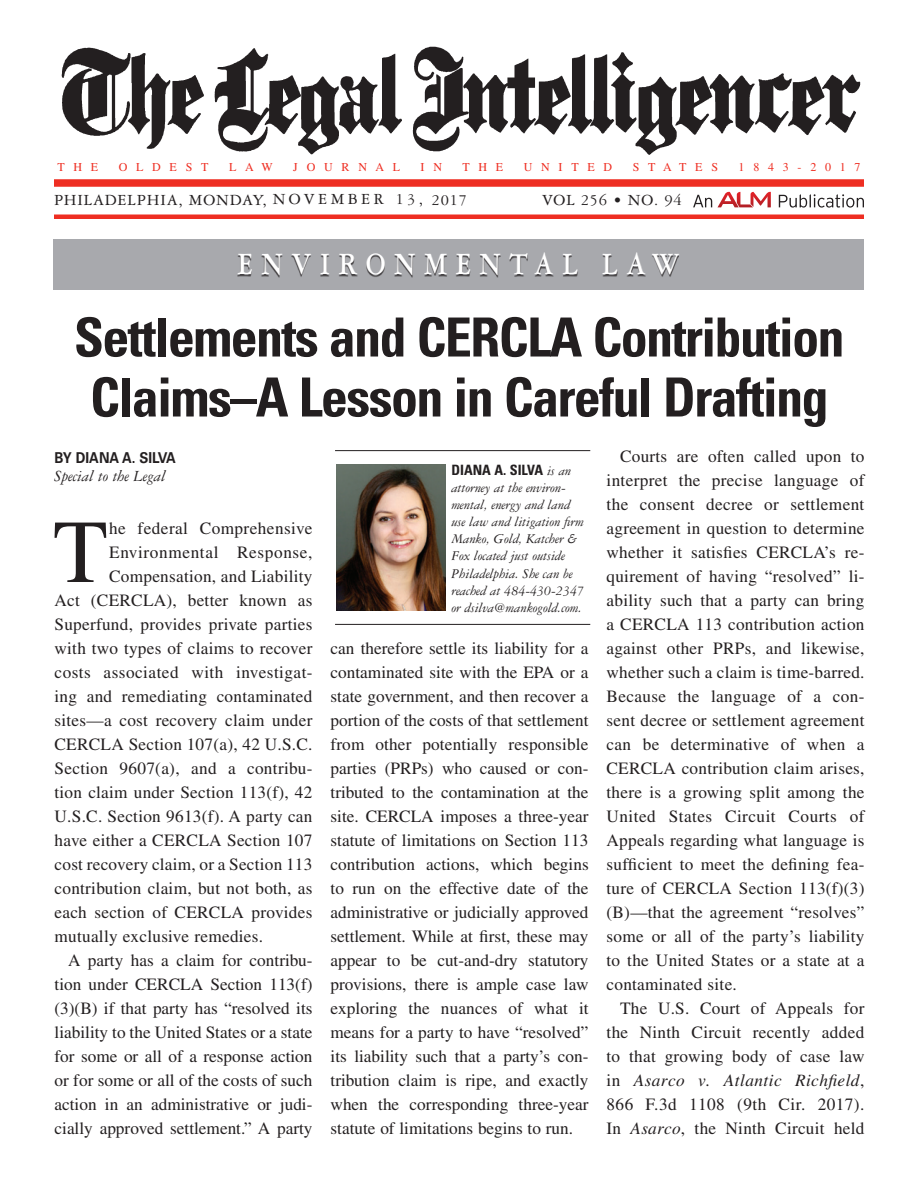
<style>
.page{position:relative;width:918px;height:1188px;background:#fff}
.page>*{position:absolute;margin:0;border:0;box-sizing:border-box;transform-origin:0 0}
.t1{font:89.7px "Times LT Std";color:#231f20}
.t2{font:700 condensed 54px/60px "Univers LT Std";letter-spacing:-.03em;color:#231f20}
.t3{font:700 33px "Garamond 3 LT Std";letter-spacing:.3em;color:#fff;scale:.84 1}
.t4{font:17.25px/24px "Times LT Std";letter-spacing:.015em;color:#231f20;text-align:justify}
.t5{font:17.25px "Times LT Std";letter-spacing:.035em;color:#231f20}
.t6{font:16.5px "Garamond 3 LT Std";letter-spacing:.05em;color:#231f20}
.t7{font:italic 16.5px "Garamond 3 LT Std";color:#231f20}
.t8{font:700 15px "Univers LT Std";color:#231f20;scale:.9 1}
.t9{font:italic 14.25px/17.1px "Garamond 3 LT Std";letter-spacing:-.005em;color:#231f20}
.t10{font:700 condensed 14.25px "Univers LT Std";color:#231f20}
.t11{font:12px "Times LT Std";letter-spacing:.73em;color:#ee2e22}
.s1{font-family:"Garamond 3 LT Std";font-weight:400;font-style:italic;font-stretch:normal}
.s2{font-style:italic}
</style>
<div class="page">
<img style="left:61px;top:46px;width:800px;height:109px">
<div style="left:54px;top:179px;width:810px;height:8px;background:#ee2e22"></div>
<div style="left:54px;top:214px;width:810px;height:5px;background:#ee2e22"></div>
<svg style="left:693px;top:195px;width:19px;height:12px"></svg>
<svg style="left:779px;top:194px;width:85px;height:14px"></svg>
<svg style="left:718px;top:192px;width:53px;height:15px"></svg>
<div style="left:53px;top:239px;width:811px;height:50px;background:#a8a9ad"></div>
<div style="left:238px;top:254px;width:441px;height:23px;background:#231f20;opacity:.75"></div>
<hr style="left:335px;top:450px;width:255px;height:1px;background:#231f20">
<hr style="left:335px;top:624px;width:255px;height:1px;background:#231f20">
<img style="left:337px;top:465px;width:108px;height:145px">
<p class="t11" style="left:57px;top:160px;width:42px">The</p>
<p class="t11" style="left:119px;top:160px;width:87px">Oldest</p>
<p class="t11" style="left:229px;top:160px;width:45px">Law</p>
<p class="t11" style="left:293px;top:160px;width:108px">Jo urnal</p>
<p class="t11" style="left:421px;top:160px;width:23px">i n</p>
<p class="t11" style="left:462px;top:160px;width:42px">t he</p>
<p class="t11" style="left:524px;top:160px;width:90px">Unit ed</p>
<p class="t11" style="left:633px;top:160px;width:13px">St</p>
<p class="t11" style="left:663px;top:160px;width:56px">at es</p>
<p class="t11" style="left:739px;top:160px;width:124px">1843-2017</p>
<p class="t6" style="left:54px;top:192px;width:415px">PHILADELPHIA, MONDAY, NOV E MB E R 13, 2017</p>
<p class="t6" style="left:542px;top:192px;width:141px">VOL 256 • NO. 94</p>
<h3 class="t3" style="left:238px;top:246px;width:528px">ENVIRONMENTAL LAW</h3>
<h2 class="t2" style="left:74px;top:307px;width:772px">Settlements and CERCLA Contribution<br>Claims–A Lesson in Careful Drafting</h2>
<p class="t8" style="left:55px;top:449px;width:136px">BY DIANA A. SILVA</p>
<p class="t7" style="left:55px;top:468px;width:113px">Special to the Legal</p>
<h1 class="t1" style="left:53px;top:501px;width:56px">T</h1>
<p class="t4" style="left:109px;top:516px;width:205px">he federal Comprehensive</p>
<p class="t5" style="left:109px;top:543px;width:205px">Environmental Response,</p>
<p class="t4" style="left:109px;top:564px;width:205px">Compensation, and Liability</p>
<p class="t4" style="left:55px;top:588px;width:259px">Act (CERCLA), better known as</p>
<p class="t4" style="left:55px;top:612px;width:259px">Superfund, provides private parties</p>
<p class="t4" style="left:55px;top:636px;width:260px">with two types of claims to recover</p>
<p class="t4" style="left:55px;top:660px;width:260px">costs associated with investigat-</p>
<p class="t4" style="left:55px;top:684px;width:259px">ing and remediating contaminated</p>
<p class="t4" style="left:55px;top:708px;width:260px">sites—a cost recovery claim under</p>
<p class="t4" style="left:55px;top:732px;width:259px">CERCLA Section 107(a), 42 U.S.C.</p>
<p class="t4" style="left:55px;top:756px;width:259px">Section 9607(a), and a contribu-</p>
<p class="t4" style="left:55px;top:780px;width:259px">tion claim under Section 113(f), 42</p>
<p class="t4" style="left:55px;top:804px;width:259px">U.S.C. Section 9613(f). A party can</p>
<p class="t4" style="left:55px;top:828px;width:259px">have either a CERCLA Section 107</p>
<p class="t4" style="left:55px;top:852px;width:259px">cost recovery claim, or a Section 113</p>
<p class="t4" style="left:55px;top:876px;width:259px">contribution claim, but not both, as</p>
<p class="t4" style="left:55px;top:900px;width:259px">each section of CERCLA provides</p>
<p class="t4" style="left:55px;top:924px;width:210px">mutually exclusive remedies.</p>
<p class="t4" style="left:68px;top:948px;width:246px">A party has a claim for contribu-</p>
<p class="t4" style="left:55px;top:972px;width:259px">tion under CERCLA Section 113(f)</p>
<p class="t4" style="left:55px;top:996px;width:259px">(3)(B) if that party has “resolved its</p>
<p class="t4" style="left:55px;top:1020px;width:260px">liability to the United States or a state</p>
<p class="t4" style="left:55px;top:1044px;width:259px">for some or all of a response action</p>
<p class="t4" style="left:55px;top:1068px;width:260px">or for some or all of the costs of such</p>
<p class="t4" style="left:55px;top:1092px;width:259px">action in an administrative or judi-</p>
<p class="t4" style="left:55px;top:1116px;width:259px">cially approved settlement.” A party</p>
<p class="t10" style="left:451px;top:461px;width:121px">Diana A. Silva <span class="s1">is an</span></p>
<p class="t9" style="left:451px;top:479px;width:134px">attorney at the environ&shy;mental, energy and land use law and litigation firm<br>Manko, Gold, Katcher &amp;<br>Fox located just outside<br>Philadelphia. She can be reached at 484-430-2347 or dsilva@mankogold.com.</p>
<p class="t4" style="left:331px;top:636px;width:260px">can therefore settle its liability for a contaminated site with the EPA or a state government, and then recover a portion of the costs of that settlement from other potentially responsible parties (PRPs) who caused or con&shy;tributed to the contamination at the site. CERCLA imposes a three-year statute of limitations on Section 113 contribution actions, which begins to run on the effective date of the administrative or judicially approved settlement. While at first, these may appear to be cut-and-dry statutory provisions, there is ample case law exploring the nuances of what it means for a party to have “resolved” its liability such that a party’s con&shy;tribution claim is ripe, and exactly when the corresponding three-year statute of limitations begins to run.</p>
<p class="t4" style="left:607px;top:444px;width:260px;text-indent:14px">Courts are often called upon to interpret the precise language of the consent decree or settlement agreement in question to determine whether it satisfies CERCLA’s re&shy;quirement of having “resolved” li&shy;ability such that a party can bring a CERCLA 113 contribution action against other PRPs, and likewise, whether such a claim is time-barred.<br>Because the language of a con&shy;sent decree or settlement agreement can be determinative of when a CERCLA contribution claim arises, there is a growing split among the United States Circuit Courts of Appeals regarding what language is sufficient to meet the defining fea&shy;ture of CERCLA Section 113(f)(3) (B)—that the agreement “resolves” some or all of the party’s liability to the United States or a state at a contaminated site.</p>
<p class="t4" style="left:607px;top:996px;width:260px;text-indent:14px">The U.S. Court of Appeals for the Ninth Circuit recently added to that growing body of case law in <span class="s2">Asarco v. Atlantic Richfield</span>, 866 F.3d 1108 (9th Cir. 2017).<br>In <span class="s2">Asarco</span>, the Ninth Circuit held</p>
</div>
